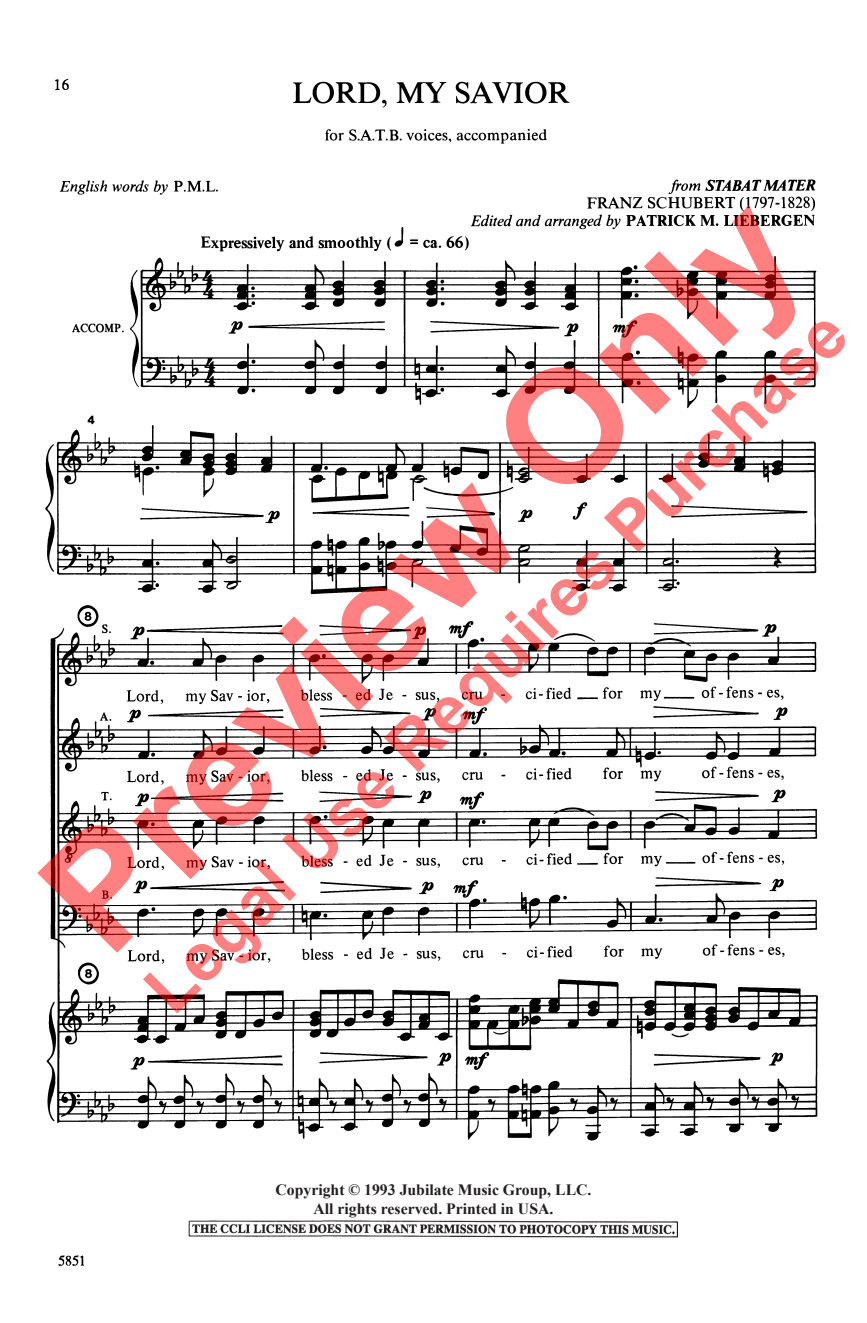
<style>
.page{position:relative;width:867px;height:1323px;background:#fff}
.page>*{position:absolute;margin:0;border:0;box-sizing:border-box;transform-origin:0 0}
.t1{font:700 157.5px "Arial";color:rgb(255 0 0/.5)}
.t2{font:700 68.25px "Arial";color:rgb(255 0 0/.5)}
.t3{font:700 15.75px/18.9px "Times New Roman";color:#231f20;text-align:center}
</style>
<div class="page">
<img style="left:107px;top:81px;width:711px;height:1060px">
<img style="left:188px;top:1220px;width:490px;height:18px">
<img style="left:45px;top:78px;width:62px;height:1188px">
<h1 class="t1" style="left:-4px;top:847px;width:991px;rotate:-45deg">Preview Only</h1>
<h2 class="t2" style="left:124px;top:968px;width:961px;rotate:-45deg">Legal Use Requires Purchase</h2>
<p class="t3" style="left:275px;top:1180px;width:318px">Copyright © 1993 Jubilate Music Group, LLC.<br>All rights reserved. Printed in USA.</p>
</div>
